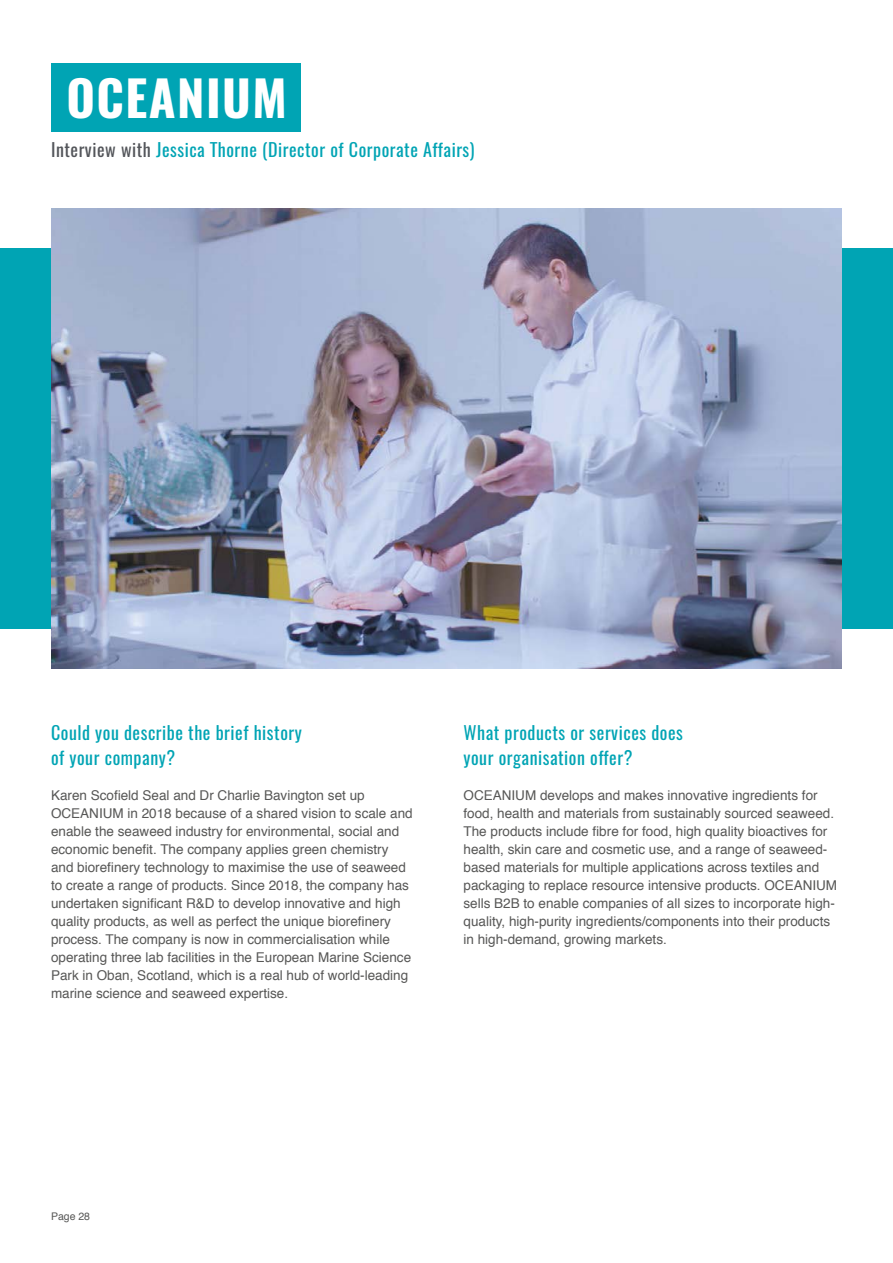
<style>
.page{position:relative;width:893px;height:1263px;background:#fff}
.page>*{position:absolute;margin:0;border:0;box-sizing:border-box;transform-origin:0 0}
.t1{font:700 48.9px "Oswald";letter-spacing:.03em;color:#fff}
.t2{font:18px/25.5px "Oswald";letter-spacing:.03em;color:#00a4b4}
.t3{font:13.5px/18px "Helvetica";color:#575756}
.t4{font:10.5px "Helvetica";color:#575756}
.s1{color:#53555a}
</style>
<div class="page">
<div style="left:51px;top:63px;width:250px;height:69px;background:#00a4b4"></div>
<div style="left:0;top:248px;width:893px;height:381px;background:#00a4b4"></div>
<img style="left:51px;top:208px;width:791px;height:460px">
<p class="t1" style="left:66px;top:72px;width:222px">OCEANIUM</p>
<p class="t2" style="left:51px;top:137px;width:425px"><span class="s1">Interview with</span> Jessica Thorne (Director of Corporate Affairs)</p>
<h2 class="t2" style="left:51px;top:720px;width:252px">Could you describe the brief history of your company?</h2>
<p class="t3" style="left:51px;top:787px;width:363px">Karen Scofield Seal and Dr Charlie Bavington set up<br>OCEANIUM in 2018 because of a shared vision to scale and</p>
<p class="t3" style="left:51px;top:823px;width:350px">enable the seaweed industry for environmental, social and</p>
<p class="t3" style="left:51px;top:841px;width:356px">economic benefit. The company applies green chemistry and biorefinery technology to maximise the use of seaweed</p>
<p class="t3" style="left:51px;top:877px;width:359px">to create a range of products. Since 2018, the company has</p>
<p class="t3" style="left:51px;top:895px;width:351px">undertaken significant R&amp;D to develop innovative and high quality products, as well as perfect the unique biorefinery</p>
<p class="t3" style="left:51px;top:931px;width:362px">process. The company is now in commercialisation while operating three lab facilities in the European Marine Science Park in Oban, Scotland, which is a real hub of world-leading marine science and seaweed expertise.</p>
<p class="t2" style="left:463px;top:720px;width:221px">What products or services does your organisation offer?</p>
<p class="t3" style="left:463px;top:787px;width:372px">OCEANIUM develops and makes innovative ingredients for food, health and materials from sustainably sourced seaweed.</p>
<p class="t3" style="left:463px;top:823px;width:365px">The products include fibre for food, high quality bioactives for</p>
<p class="t3" style="left:463px;top:841px;width:365px">health, skin care and cosmetic use, and a range of seaweed&shy;based materials for multiple applications across textiles and</p>
<p class="t3" style="left:463px;top:877px;width:375px">packaging to replace resource intensive products. OCEANIUM</p>
<p class="t3" style="left:463px;top:895px;width:373px">sells B2B to enable companies of all sizes to incorporate high&shy;quality, high-purity ingredients/components into their products in high-demand, growing markets.</p>
<p class="t4" style="left:51px;top:1209px;width:41px">Page 28</p>
</div>
